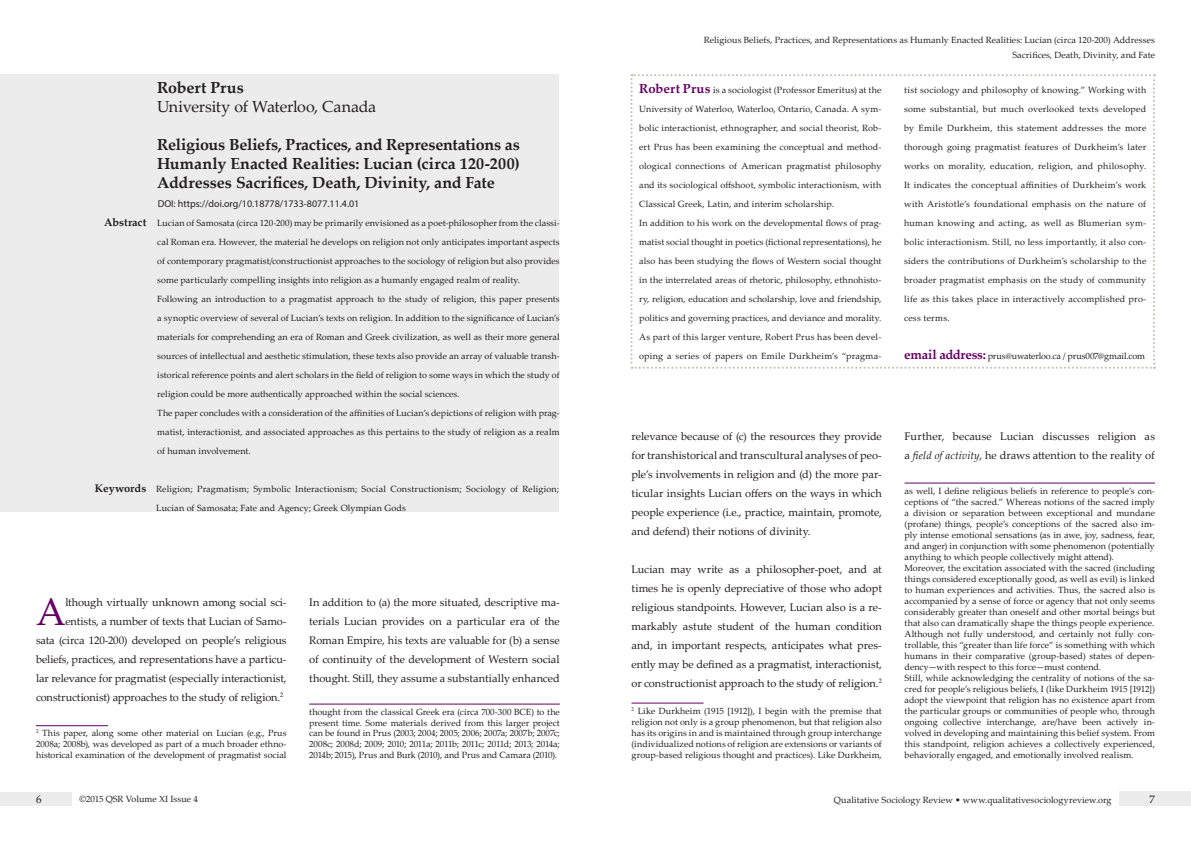
<style>
.page{position:relative;width:1191px;height:842px;background:#fff}
.page>*{position:absolute;margin:0;border:0;box-sizing:border-box;transform-origin:0 0}
.Normalny{font:38.3px "Palatino Linotype";color:#606}
.Normalny-2{font:700 16px/19px "Palatino Linotype";letter-spacing:.005em;color:#231f20;text-align:justify}
.Normalny-3{font:16px "Palatino Linotype";letter-spacing:-.01em;color:#231f20}
.Normalny-4{font:11px/19px "Palatino Linotype";letter-spacing:-.005em;color:#231f20;text-align:justify}
.t1{font:700 11px "Palatino Linotype";color:#231f20}
.t2{font:10px "Myriad Pro";color:#221e1f}
.Tekst_podstawowy_wci{font:9px/19px "Palatino Linotype";letter-spacing:.01em;color:#231f20;text-align:justify}
.przypisy{font:9px/11px "Palatino Linotype";letter-spacing:.005em;color:#231f20;text-align:justify}
.Bez_odstępów{font:9px/19px "Palatino Linotype";letter-spacing:.02em;color:#231f20;text-align:justify}
.Tekst_podstawowy{font:9px/19px "Palatino Linotype";letter-spacing:.005em;color:#231f20;text-align:justify}
.Normalny-5{font:9px/15px "Palatino Linotype";letter-spacing:.01em;color:#231f20;text-align:right}
.Tekst_podstawowy_wci-2{font:9px "Palatino Linotype";letter-spacing:-.015em;color:#231f20}
.s1{font-weight:700;font-size:13px;color:#606}
.s2{font-style:italic}
</style>
<div class="page">
<div style="left:1119px;top:791px;width:72px;height:15px;background:#ececec"></div>
<div style="left:0;top:793px;width:72px;height:13px;background:#ececec"></div>
<hr style="left:631px;top:703px;width:72px;height:1px;background:#606">
<hr style="left:904px;top:483px;width:251px;height:1px;background:#606">
<div style="left:0;top:74px;width:559px;height:437px;background:#ececec"></div>
<svg style="left:630px;top:74px;width:525px;height:295px"></svg>
<hr style="left:36px;top:725px;width:72px;height:1px;background:#606">
<hr style="left:309px;top:704px;width:251px;height:1px;background:#606">
<p class="Normalny-2" style="left:157px;top:77px;width:88px">Robert Prus</p>
<p class="Normalny-3" style="left:157px;top:95px;width:221px">University of Waterloo, Canada</p>
<p class="Normalny-2" style="left:157px;top:134px;width:364px">Religious Beliefs, Practices, and Representations as Humanly Enacted Realities: Lucian (circa 120-200)<br>Addresses Sacrifices, Death, Divinity, and Fate</p>
<p class="t1" style="left:104px;top:214px;width:44px">Abstract</p>
<p class="t1" style="left:95px;top:480px;width:53px">Keywords</p>
<p class="t2" style="left:158px;top:198px;width:203px">DOI: https://doi.org/10.18778/1733-8077.11.4.01</p>
<p class="Tekst_podstawowy" style="left:157px;top:213px;width:404px">Lucian of Samosata (circa 120-200) may be primarily envisioned as a poet-philosopher from the classi&shy;cal Roman era. However, the material he develops on religion not only anticipates important aspects of contemporary pragmatist/constructionist approaches to the sociology of religion but also provides some particularly compelling insights into religion as a humanly engaged realm of reality.</p>
<p class="Tekst_podstawowy_wci" style="left:157px;top:289px;width:404px">Following an introduction to a pragmatist approach to the study of religion, this paper presents a synoptic overview of several of Lucian’s texts on religion. In addition to the significance of Lucian’s materials for comprehending an era of Roman and Greek civilization, as well as their more general sources of intellectual and aesthetic stimulation, these texts also provide an array of valuable transh&shy;istorical reference points and alert scholars in the field of religion to some ways in which the study of religion could be more authentically approached within the social sciences.</p>
<p class="Tekst_podstawowy_wci" style="left:157px;top:403px;width:404px">The paper concludes with a consideration of the affinities of Lucian’s depictions of religion with prag&shy;matist, interactionist, and associated approaches as this pertains to the study of religion as a realm of human involvement.</p>
<p class="Tekst_podstawowy_wci" style="left:156px;top:479px;width:404px">Religion; Pragmatism; Symbolic Interactionism; Social Constructionism; Sociology of Religion;<br>Lucian of Samosata; Fate and Agency; Greek Olympian Gods</p>
<p class="Normalny" style="left:36px;top:585px;width:31px">A</p>
<p class="Normalny-4" style="left:36px;top:592px;width:252px;text-align:right">lthough virtually unknown among social sci&shy;entists, a number of texts that Lucian of Samo-<br>sata (circa 120-200) developed on people’s religious beliefs, practices, and representations have a particu&shy;lar relevance for pragmatist (especially interactionist, constructionist) approaches to the study of religion.<sup>2</sup></p>
<p class="przypisy" style="left:36px;top:728px;width:252px"><sup>2</sup> This paper, along some other material on Lucian (e.g., Prus 2008a; 2008b), was developed as part of a much broader ethno&shy;historical examination of the development of pragmatist social</p>
<p class="Normalny-4" style="left:309px;top:592px;width:252px">In addition to (a) the more situated, descriptive ma&shy;terials Lucian provides on a particular era of the Roman Empire, his texts are valuable for (b) a sense of continuity of the development of Western social thought. Still, they assume a substantially enhanced</p>
<p class="Tekst_podstawowy_wci" style="left:309px;top:706px;width:252px;line-height:10.8px">thought from the classical Greek era (circa 700-300 BCE) to the present time. Some materials derived from this larger project can be found in Prus (2003; 2004; 2005; 2006; 2007a; 2007b; 2007c; 2008c; 2008d; 2009; 2010; 2011a; 2011b; 2011c; 2011d; 2013; 2014a; 2014b; 2015), Prus and Burk (2010), and Prus and Camara (2010).</p>
<p class="Normalny-5" style="left:703px;top:32px;width:453px">Religious Beliefs, Practices, and Representations as Humanly Enacted Realities: Lucian (circa 120-200) Addresses<br>Sacrifices, Death, Divinity, and Fate</p>
<p class="Bez_odstępów" style="left:639px;top:80px;width:244px"><span class="s1">Robert Prus</span> is a sociologist (Professor Emeritus) at the University of Waterloo, Waterloo, Ontario, Canada. A sym&shy;bolic interactionist, ethnographer, and social theorist, Rob&shy;ert Prus has been examining the conceptual and method&shy;ological connections of American pragmatist philosophy and its sociological offshoot, symbolic interactionism, with Classical Greek, Latin, and interim scholarship.</p>
<p class="Tekst_podstawowy_wci" style="left:639px;top:213px;width:244px">In addition to his work on the developmental flows of prag&shy;matist social thought in poetics (fictional representations), he also has been studying the flows of Western social thought in the interrelated areas of rhetoric, philosophy, ethnohisto&shy;ry, religion, education and scholarship, love and friendship, politics and governing practices, and deviance and morality.</p>
<p class="Tekst_podstawowy_wci" style="left:639px;top:327px;width:244px">As part of this larger venture, Robert Prus has been devel&shy;oping a series of papers on Emile Durkheim’s “pragma-</p>
<p class="Tekst_podstawowy_wci" style="left:904px;top:80px;width:244px">tist sociology and philosophy of knowing.” Working with some substantial, but much overlooked texts developed by Emile Durkheim, this statement addresses the more thorough going pragmatist features of Durkheim’s later works on morality, education, religion, and philosophy.<br>It indicates the conceptual affinities of Durkheim’s work with Aristotle’s foundational emphasis on the nature of human knowing and acting, as well as Blumerian sym&shy;bolic interactionism. Still, no less importantly, it also con&shy;siders the contributions of Durkheim’s scholarship to the broader pragmatist emphasis on the study of community life as this takes place in interactively accomplished pro&shy;cess terms.</p>
<p class="Tekst_podstawowy_wci-2" style="left:904px;top:350px;width:242px"><span class="s1">email address:</span> prus@uwaterloo.ca / prus007@gmail.com</p>
<p class="Normalny-4" style="left:631px;top:426px;width:252px">relevance because of (c) the resources they provide for transhistorical and transcultural analyses of peo&shy;ple’s involvements in religion and (d) the more par&shy;ticular insights Lucian offers on the ways in which people experience (i.e., practice, maintain, promote, and defend) their notions of divinity.</p>
<p class="Normalny-4" style="left:631px;top:559px;width:252px">Lucian may write as a philosopher-poet, and at times he is openly depreciative of those who adopt religious standpoints. However, Lucian also is a re&shy;markably astute student of the human condition and, in important respects, anticipates what pres&shy;ently may be defined as a pragmatist, interactionist, or constructionist approach to the study of religion.<sup>2</sup></p>
<p class="przypisy" style="left:631px;top:705px;width:252px"><sup>2</sup> Like Durkheim (1915 [1912]), I begin with the premise that religion not only is a group phenomenon, but that religion also has its origins in and is maintained through group interchange (individualized notions of religion are extensions or variants of group-based religious thought and practices). Like Durkheim,</p>
<p class="Normalny-4" style="left:904px;top:426px;width:252px">Further, because Lucian discusses religion as a <span class="s2">field of activity</span>, he draws attention to the reality of</p>
<p class="Tekst_podstawowy_wci" style="left:904px;top:485px;width:252px;line-height:11px">as well, I define religious beliefs in reference to people’s con&shy;ceptions of “the sacred.” Whereas notions of the sacred imply a division or separation between exceptional and mundane (profane) things, people’s conceptions of the sacred also im&shy;ply intense emotional sensations (as in awe, joy, sadness, fear, and anger) in conjunction with some phenomenon (potentially anything to which people collectively might attend).</p>
<p class="przypisy" style="left:904px;top:562px;width:252px">Moreover, the excitation associated with the sacred (including things considered exceptionally good, as well as evil) is linked to human experiences and activities. Thus, the sacred also is accompanied by a sense of force or agency that not only seems considerably greater than oneself and other mortal beings but that also can dramatically shape the things people experience.</p>
<p class="przypisy" style="left:904px;top:628px;width:252px">Although not fully understood, and certainly not fully con&shy;trollable, this “greater than life force” is something with which humans in their comparative (group-based) states of depen&shy;dency—with respect to this force—must contend.</p>
<p class="przypisy" style="left:904px;top:672px;width:252px">Still, while acknowledging the centrality of notions of the sa&shy;cred for people’s religious beliefs, I (like Durkheim 1915 [1912]) adopt the viewpoint that religion has no existence apart from the particular groups or communities of people who, through ongoing collective interchange, are/have been actively in&shy;volved in developing and maintaining this belief system. From this standpoint, religion achieves a collectively experienced, behaviorally engaged, and emotionally involved realism.</p>
<p class="Normalny-4" style="left:36px;top:789px;width:7px">6</p>
<p class="Tekst_podstawowy_wci" style="left:79px;top:789px;width:120px">©2015 QSR Volume XI Issue 4</p>
<p class="Tekst_podstawowy_wci" style="left:834px;top:790px;width:279px">Qualitative Sociology Review • www.qualitativesociologyreview.org</p>
<p class="Normalny-4" style="left:1149px;top:790px;width:7px">7</p>
</div>
